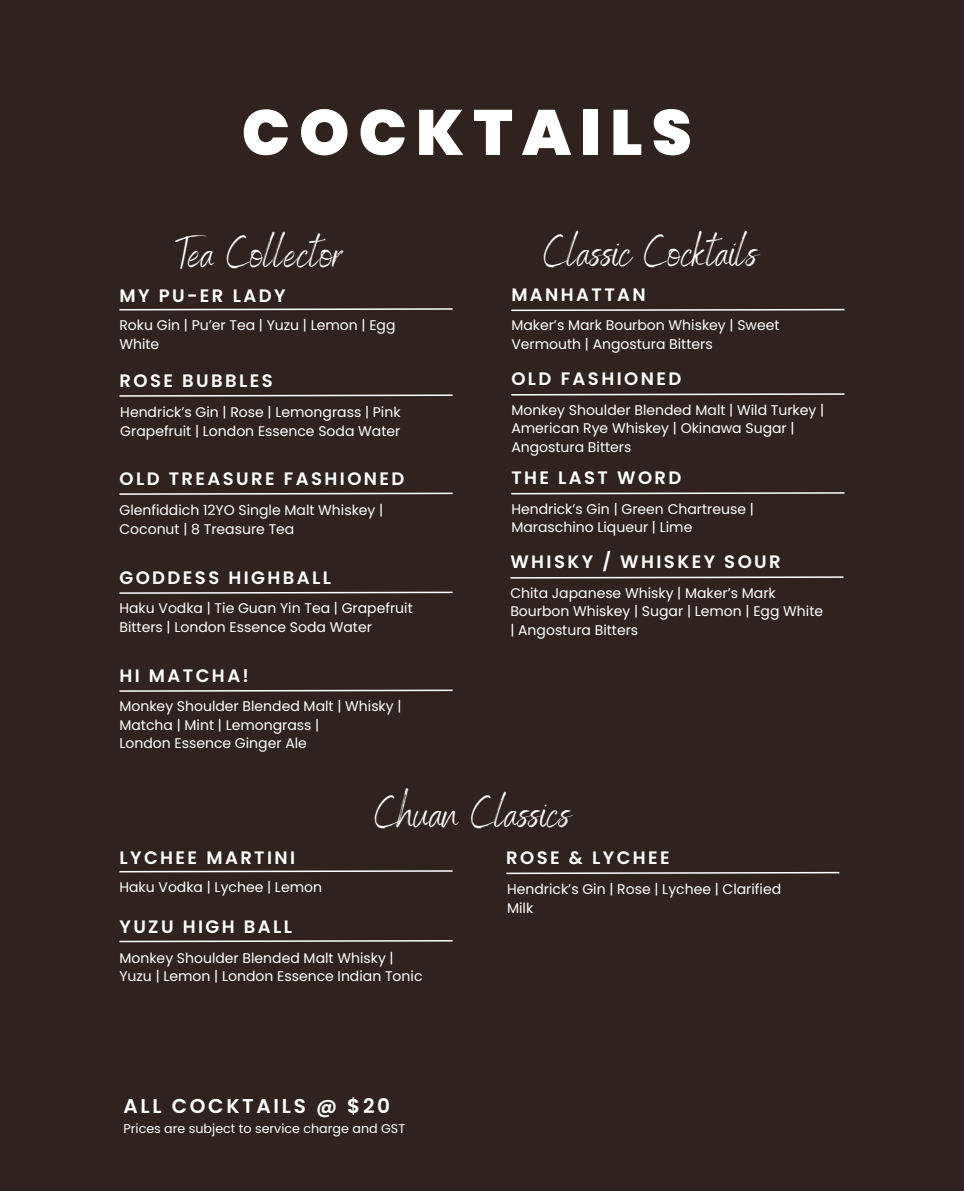
<style>
.page{position:relative;width:964px;height:1191px;background:#30231f}
.page>*{position:absolute;margin:0;border:0;box-sizing:border-box;transform-origin:0 0}
.t1{font:900 63.8px "Poppins";letter-spacing:.145em;color:#fff}
.t2{font:44px "Benedict";color:#fff}
.t3{font:600 20px "Poppins";letter-spacing:.135em;color:#fff}
.t4{font:600 18px "Poppins";letter-spacing:.135em;color:#fff}
.t5{font:14px/18.6px "Poppins";color:#fff}
.t6{font:12.6px "Poppins";color:#fff}
</style>
<div class="page">
<svg style="left:119px;top:492px;width:334px;height:3px"></svg>
<svg style="left:119px;top:394px;width:334px;height:3px"></svg>
<svg style="left:119px;top:591px;width:334px;height:3px"></svg>
<svg style="left:119px;top:689px;width:334px;height:3px"></svg>
<svg style="left:119px;top:308px;width:334px;height:3px"></svg>
<svg style="left:511px;top:308px;width:334px;height:4px"></svg>
<svg style="left:511px;top:393px;width:334px;height:3px"></svg>
<svg style="left:511px;top:492px;width:334px;height:3px"></svg>
<svg style="left:510px;top:576px;width:334px;height:3px"></svg>
<svg style="left:119px;top:940px;width:334px;height:3px"></svg>
<svg style="left:506px;top:871px;width:334px;height:4px"></svg>
<svg style="left:119px;top:870px;width:334px;height:3px"></svg>
<h3 class="t1" style="left:242px;top:88px;width:451px">COCKTAILS</h3>
<p class="t2" style="left:175px;top:225px;width:168px">Tea Collector</p>
<p class="t4" style="left:119px;top:283px;width:168px">MY PU-ER LADY</p>
<h3 class="t5" style="left:119px;top:316px;width:278px">Roku Gin | Pu’er Tea | Yuzu | Lemon | Egg<br>White</h3>
<h3 class="t4" style="left:119px;top:368px;width:155px">ROSE BUBBLES</h3>
<p class="t5" style="left:120px;top:403px;width:282px">Hendrick’s Gin | Rose | Lemongrass | Pink<br>Grapefruit | London Essence Soda Water</p>
<h2 class="t4" style="left:119px;top:467px;width:287px">OLD TREASURE FASHIONED</h2>
<p class="t5" style="left:119px;top:501px;width:265px">Glenfiddich 12YO Single Malt Whiskey |<br>Coconut | 8 Treasure Tea</p>
<h4 class="t4" style="left:119px;top:565px;width:213px">GODDESS HIGHBALL</h4>
<p class="t5" style="left:119px;top:599px;width:295px">Haku Vodka | Tie Guan Yin Tea | Grapefruit<br>Bitters | London Essence Soda Water</p>
<h3 class="t4" style="left:119px;top:663px;width:131px">HI MATCHA!</h3>
<h4 class="t5" style="left:119px;top:697px;width:284px">Monkey Shoulder Blended Malt | Whisky |<br>Matcha | Mint | Lemongrass |</h4>
<p class="t5" style="left:119px;top:734px;width:189px">London Essence Ginger Ale</p>
<h3 class="t2" style="left:544px;top:224px;width:215px">Classic Cocktails</h3>
<h3 class="t4" style="left:511px;top:282px;width:136px">MANHATTAN</h3>
<p class="t5" style="left:511px;top:316px;width:270px">Maker’s Mark Bourbon Whiskey | Sweet<br>Vermouth | Angostura Bitters</p>
<p class="t4" style="left:511px;top:366px;width:171px">OLD FASHIONED</p>
<h3 class="t5" style="left:511px;top:400px;width:314px">Monkey Shoulder Blended Malt | Wild Turkey |<br>American Rye Whiskey | Okinawa Sugar |<br>Angostura Bitters</h3>
<p class="t4" style="left:511px;top:465px;width:172px">THE LAST WORD</p>
<p class="t5" style="left:511px;top:499px;width:244px">Hendrick’s Gin | Green Chartreuse |<br>Maraschino Liqueur | Lime</p>
<h3 class="t4" style="left:510px;top:550px;width:272px">WHISKY / WHISKEY SOUR</h3>
<h2 class="t5" style="left:510px;top:584px;width:314px">Chita Japanese Whisky | Maker’s Mark<br>Bourbon Whiskey | Sugar | Lemon | Egg White | Angostura Bitters</h2>
<p class="t4" style="left:119px;top:845px;width:177px">LYCHEE MARTINI</p>
<h3 class="t5" style="left:119px;top:878px;width:204px">Haku Vodka | Lychee | Lemon</h3>
<p class="t4" style="left:119px;top:914px;width:174px">YUZU HIGH BALL</p>
<p class="t2" style="left:375px;top:785px;width:197px">Chuan Classics</p>
<h4 class="t4" style="left:506px;top:845px;width:165px">ROSE &amp; LYCHEE</h4>
<p class="t5" style="left:507px;top:880px;width:276px">Hendrick’s Gin | Rose | Lychee | Clarified<br>Milk</p>
<h4 class="t5" style="left:119px;top:949px;width:304px">Monkey Shoulder Blended Malt Whisky |<br>Yuzu | Lemon | London Essence Indian Tonic</h4>
<h1 class="t3" style="left:124px;top:1092px;width:268px">ALL COCKTAILS @ $20</h1>
<h2 class="t6" style="left:124px;top:1120px;width:283px">Prices are subject to service charge and GST</h2>
</div>
